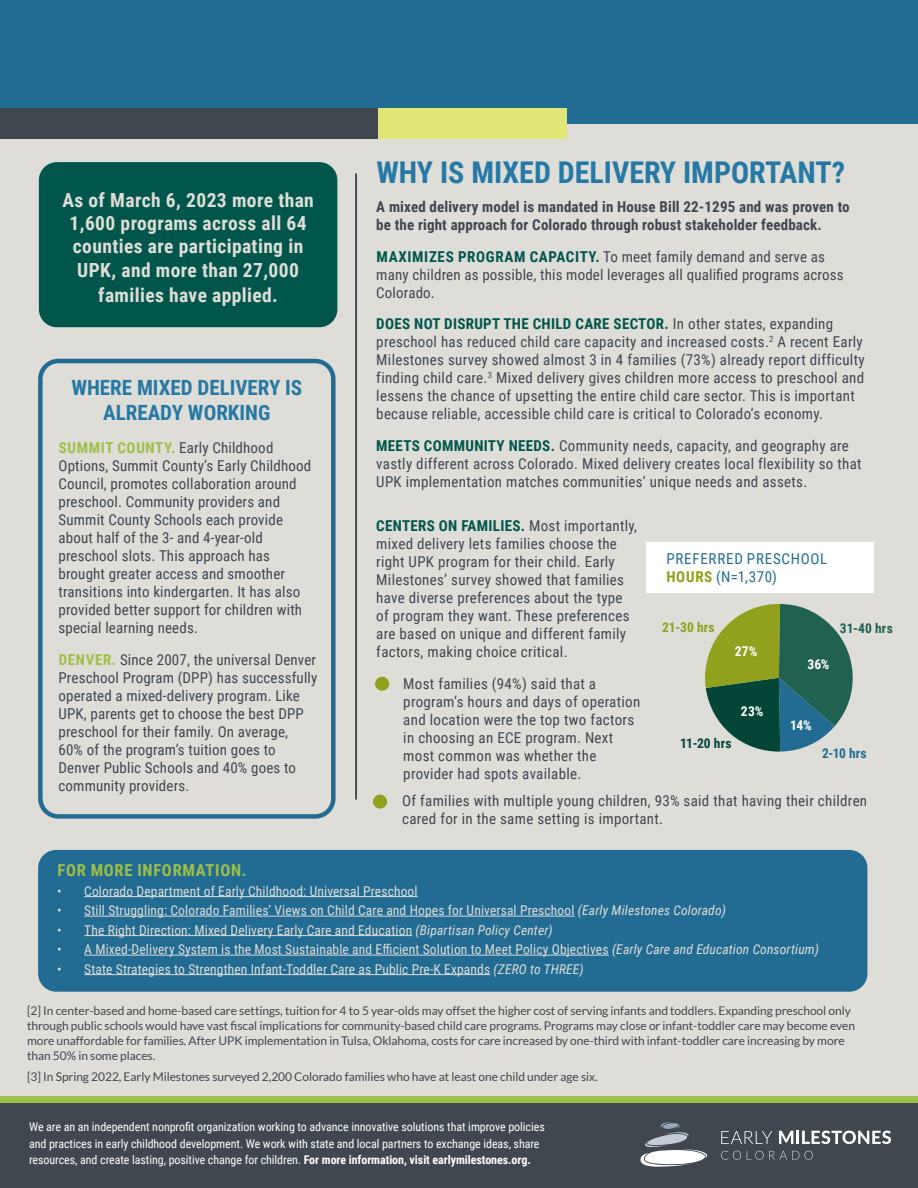
<style>
.page{position:relative;width:918px;height:1188px;background:#fff}
.page>*{position:absolute;margin:0;border:0;box-sizing:border-box;transform-origin:0 0}
.t1{font:700 30px "Roboto Condensed";color:#2679a4}
.t2{font:700 21px/25.2px "Roboto Condensed";color:#2679a4;text-align:center}
.t3{font:700 19.5px/23.4px "Roboto Condensed";letter-spacing:.02em;color:#deddd8;text-align:center}
.t4{font:700 16.5px "Roboto Condensed";letter-spacing:.045em;color:#9fc047}
.t5{font:15px/18px "Roboto Condensed";letter-spacing:.02em;color:#40474f}
.t6{font:700 15px/18px "Roboto Condensed";letter-spacing:.01em;color:#40474f}
.t7{font:15px/18px "Roboto Condensed";letter-spacing:.05em;color:#226c93}
.t8{font:13.5px "Roboto Condensed";letter-spacing:.01em;color:#deddd8}
.t9{font:700 13.5px "Roboto Condensed";letter-spacing:.01em;color:#fff}
.t10{font:700 13.5px "Roboto Condensed";letter-spacing:.015em;color:#91a01d}
.t11{font:700 13.5px "Roboto Condensed";letter-spacing:.015em;color:#216152}
.t12{font:700 13.5px "Roboto Condensed";letter-spacing:.01em;color:#034638}
.t13{font:700 13.5px "Roboto Condensed";color:#226c93}
.t14{font:12px/15px "Lato";letter-spacing:-.005em;color:#40474f}
.t15{font:12px/16.5px "Roboto Condensed";letter-spacing:-.005em;color:#fff}
.s1{font-weight:700;color:#9fc047}
.s2{font-weight:700;color:#00564a}
.s3{font-weight:700;color:#8f9f18}
.s4{font-style:italic}
.s5{font-weight:700}
</style>
<div class="page">
<div style="left:0;top:123px;width:918px;height:65px;background:#deddd8"></div>
<div style="left:0;top:0;width:918px;height:123px;background:#226c93"></div>
<div style="left:0;top:188px;width:918px;height:973px;background:#deddd8"></div>
<div style="left:0;top:1103px;width:918px;height:85px;background:#40474f"></div>
<svg style="left:721px;top:1131px;width:51px;height:13px"></svg>
<svg style="left:779px;top:1131px;width:112px;height:13px"></svg>
<svg style="left:721px;top:1151px;width:92px;height:9px"></svg>
<svg style="left:640px;top:1122px;width:67px;height:45px"></svg>
<div style="left:0;top:1096px;width:918px;height:7px;background:#9fc047"></div>
<div style="left:38px;top:850px;width:829px;height:142px;background:#226c93;border-radius:18px"></div>
<div style="left:39px;top:162px;width:298px;height:165px;background:#00564a;border-radius:18px"></div>
<hr style="left:355px;top:173px;width:2px;height:627px;background:#40474f">
<div style="left:38px;top:359px;width:298px;height:460px;border:4px solid #226c93;border-radius:18px"></div>
<div style="left:378px;top:108px;width:189px;height:30px;background:#e1e776"></div>
<div style="left:0;top:108px;width:378px;height:30px;background:#40474f"></div>
<hr style="left:84px;top:896px;width:334px;height:1px;background:#deddd8">
<hr style="left:84px;top:916px;width:491px;height:1px;background:#deddd8">
<hr style="left:84px;top:935px;width:328px;height:1px;background:#deddd8">
<hr style="left:84px;top:955px;width:525px;height:1px;background:#deddd8">
<hr style="left:84px;top:974px;width:406px;height:1px;background:#deddd8">
<div style="left:373px;top:795px;width:14px;height:14px;background:#91a01d;border-radius:50%"></div>
<div style="left:375px;top:677px;width:14px;height:14px;background:#91a01d;border-radius:50%"></div>
<div style="left:646px;top:542px;width:227px;height:51px;background:#fff"></div>
<svg style="left:705px;top:604px;width:148px;height:148px"></svg>
<h3 class="t3" style="left:62px;top:187px;width:253px">As of March 6, 2023 more than<br>1,600 programs across all 64 counties are participating in<br>UPK, and more than 27,000</h3>
<h3 class="t3" style="left:98px;top:283px;width:181px">families have applied.</h3>
<h2 class="t2" style="left:71px;top:374px;width:232px">WHERE MIXED DELIVERY IS<br>ALREADY WORKING</h2>
<p class="t5" style="left:59px;top:438px;width:254px"><span class="s1">SUMMIT COUNTY.</span> Early Childhood Options, Summit County’s Early Childhood Council, promotes collaboration around preschool. Community providers and Summit County Schools each provide about half of the 3- and 4-year-old preschool slots. This approach has brought greater access and smoother transitions into kindergarten. It has also provided better support for children with special learning needs.</p>
<p class="t5" style="left:59px;top:650px;width:260px"><span class="s1">DENVER.</span> Since 2007, the universal Denver Preschool Program (DPP) has successfully operated a mixed-delivery program. Like UPK, parents get to choose the best DPP preschool for their family. On average,<br>60% of the program’s tuition goes to Denver Public Schools and 40% goes to community providers.</p>
<h1 class="t1" style="left:376px;top:152px;width:470px">WHY IS MIXED DELIVERY IMPORTANT?</h1>
<p class="t6" style="left:376px;top:197px;width:475px">A mixed delivery model is mandated in House Bill 22-1295 and was proven to be the right approach for Colorado through robust stakeholder feedback.</p>
<p class="t5" style="left:376px;top:247px;width:469px"><span class="s2">MAXIMIZES PROGRAM CAPACITY.</span> To meet family demand and serve as many children as possible, this model leverages all qualified programs across<br>Colorado.</p>
<p class="t5" style="left:376px;top:314px;width:490px"><span class="s2">DOES NOT DISRUPT THE CHILD CARE SECTOR.</span> In other states, expanding preschool has reduced child care capacity and increased costs.<sup>2</sup> A recent Early Milestones survey showed almost 3 in 4 families (73%) already report difficulty finding child care.<sup>3</sup> Mixed delivery gives children more access to preschool and lessens the chance of upsetting the entire child care sector. This is important because reliable, accessible child care is critical to Colorado’s economy.</p>
<p class="t5" style="left:376px;top:436px;width:487px"><span class="s2">MEETS COMMUNITY NEEDS.</span> Community needs, capacity, and geography are vastly different across Colorado. Mixed delivery creates local flexibility so that<br>UPK implementation matches communities’ unique needs and assets.</p>
<p class="t5" style="left:376px;top:516px;width:262px"><span class="s2">CENTERS ON FAMILIES.</span> Most importantly, mixed delivery lets families choose the right UPK program for their child. Early Milestones’ survey showed that families have diverse preferences about the type of program they want. These preferences are based on unique and different family factors, making choice critical.</p>
<p class="t5" style="left:403px;top:674px;width:239px;text-indent:-27px">• Most families (94%) said that a program’s hours and days of operation and location were the top two factors in choosing an ECE program. Next most common was whether the provider had spots available.</p>
<p class="t5" style="left:402px;top:791px;width:467px;text-indent:-27px">• Of families with multiple young children, 93% said that having their children cared for in the same setting is important.</p>
<p class="t7" style="left:666px;top:549px;width:162px">PREFERRED PRESCHOOL<br><span class="s3">HOURS</span> (N=1,370)</p>
<p class="t10" style="left:662px;top:618px;width:54px">21-30 hrs</p>
<p class="t11" style="left:840px;top:619px;width:54px">31-40 hrs</p>
<p class="t9" style="left:735px;top:642px;width:24px">27%</p>
<p class="t9" style="left:807px;top:654px;width:24px">36%</p>
<p class="t9" style="left:741px;top:701px;width:24px">23%</p>
<p class="t9" style="left:790px;top:716px;width:23px">14%</p>
<p class="t12" style="left:680px;top:734px;width:53px">11-20 hrs</p>
<p class="t13" style="left:822px;top:744px;width:46px">2-10 hrs</p>
<p class="t4" style="left:58px;top:859px;width:191px">FOR MORE INFORMATION.</p>
<p class="t8" style="left:57px;top:881px;width:362px">• Colorado Department of Early Childhood: Universal Preschool</p>
<p class="t8" style="left:57px;top:901px;width:670px">• Still Struggling: Colorado Families’ Views on Child Care and Hopes for Universal Preschool <span class="s4">(Early Milestones Colorado)</span></p>
<p class="t8" style="left:57px;top:920px;width:497px">• The Right Direction: Mixed Delivery Early Care and Education <span class="s4">(Bipartisan Policy Center)</span></p>
<p class="t8" style="left:57px;top:940px;width:763px">• A Mixed-Delivery System is the Most Sustainable and Efficient Solution to Meet Policy Objectives <span class="s4">(Early Care and Education Consortium)</span></p>
<p class="t8" style="left:57px;top:959px;width:528px">• State Strategies to Strengthen Infant-Toddler Care as Public Pre-K Expands <span class="s4">(ZERO to THREE)</span></p>
<p class="t14" style="left:27px;top:1003px;width:830px">[2] In center-based and home-based care settings, tuition for 4 to 5 year-olds may offset the higher cost of serving infants and toddlers. Expanding preschool only through public schools would have vast fiscal implications for community-based child care programs. Programs may close or infant-toddler care may become even more unaffordable for families. After UPK implementation in Tulsa, Oklahoma, costs for care increased by one-third with infant-toddler care increasing by more than 50% in some places.</p>
<p class="t14" style="left:27px;top:1069px;width:572px">[3] In Spring 2022, Early Milestones surveyed 2,200 Colorado families who have at least one child under age six.</p>
<p class="t15" style="left:29px;top:1118px;width:517px">We are an an independent nonprofit organization working to advance innovative solutions that improve policies and practices in early childhood development. We work with state and local partners to exchange ideas, share resources, and create lasting, positive change for children. <span class="s5">For more information, visit earlymilestones.org.</span></p>
</div>
